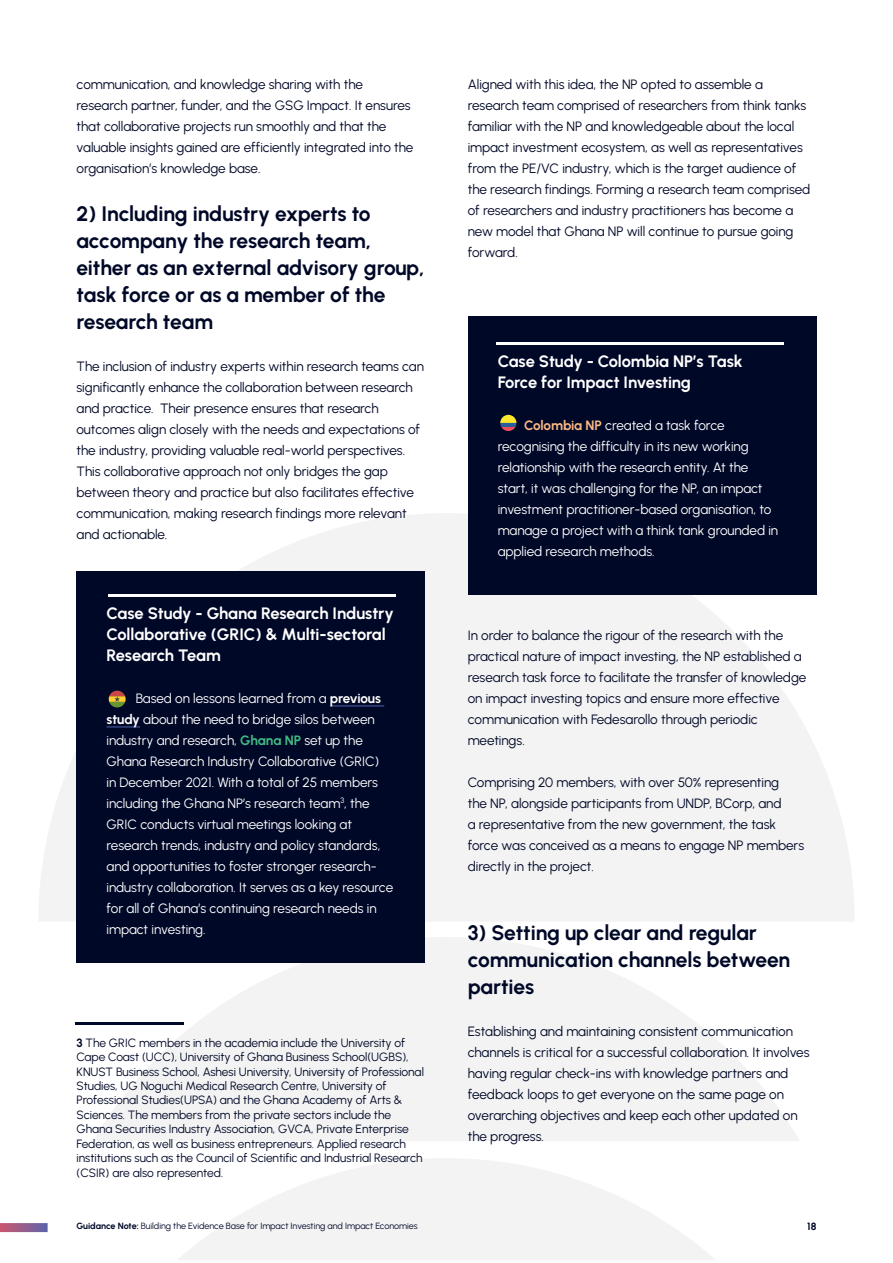
<style>
.page{position:relative;width:893px;height:1263px;background:#fff}
.page>*{position:absolute;margin:0;border:0;box-sizing:border-box;transform-origin:0 0}
.t1{font:700 21px/27px "Urbanist";letter-spacing:-.01em;color:#000827}
.t2{font:700 16.5px/21px "Urbanist";letter-spacing:-.01em;color:#fff}
.t3{font:13.5px/21px "Urbanist";letter-spacing:-.005em;color:#000827}
.t4{font:13.5px/21px "Urbanist";letter-spacing:-.005em;color:#fff}
.t5{font:12px/14.4px "Urbanist";letter-spacing:-.005em;color:#000827}
.t6{font:700 10.5px "Urbanist";color:#000827}
.t7{font:9px "Urbanist";letter-spacing:-.005em;color:#000827}
.s1{font-weight:700}
.s2{font-weight:700;color:#42ba85}
.s3{color:#000827}
.s4{font-weight:700;color:#fbb885}
</style>
<div class="page">
<svg style="left:39px;top:513px;width:815px;height:409px;fill:#f3f3f3"></svg>
<svg style="left:93px;top:937px;width:706px;height:204px;fill:#f3f3f3"></svg>
<svg style="left:178px;top:1159px;width:537px;height:101px;fill:#f3f3f3"></svg>
<div style="left:468px;top:316px;width:348px;height:278px;background:#000827"></div>
<div style="left:77px;top:572px;width:348px;height:391px;background:#000827"></div>
<hr style="left:330px;top:706px;width:54px;height:1px;background:#5364ae">
<hr style="left:107px;top:727px;width:33px;height:1px;background:#5364ae">
<svg style="left:109px;top:691px;width:17px;height:16px"></svg>
<hr style="left:496px;top:342px;width:287px;height:2px;background:#fff">
<svg style="left:500px;top:415px;width:16px;height:16px"></svg>
<hr style="left:108px;top:594px;width:287px;height:3px;background:#fff">
<hr style="left:75px;top:1022px;width:109px;height:2px;background:#000827">
<svg style="left:0;top:1223px;width:48px;height:9px"></svg>
<p class="t3" style="left:77px;top:74px;width:338px">communication, and knowledge sharing with the research partner, funder, and the GSG Impact. It ensures that collaborative projects run smoothly and that the valuable insights gained are efficiently integrated into the organisation’s knowledge base.</p>
<h1 class="t1" style="left:77px;top:200px;width:349px">2) Including industry experts to accompany the research team, either as an external advisory group, task force or as a member of the research team</h1>
<p class="t3" style="left:77px;top:356px;width:349px">The inclusion of industry experts within research teams can significantly enhance the collaboration between research and practice. Their presence ensures that research outcomes align closely with the needs and expectations of the industry, providing valuable real-world perspectives.<br>This collaborative approach not only bridges the gap between theory and practice but also facilitates effective communication, making research findings more relevant and actionable.</p>
<p class="t2" style="left:107px;top:602px;width:289px">Case Study - Ghana Research Industry<br>Collaborative (GRIC) &amp; Multi-sectoral<br>Research Team</p>
<p class="t4" style="left:107px;top:687px;width:288px;text-indent:29px">Based on lessons learned from a <span class="s1">previous study</span> about the need to bridge silos between industry and research, <span class="s2">Ghana NP</span> set up the Ghana Research Industry Collaborative (GRIC)<br>in December 2021. With a total of 25 members including the Ghana NP’s research team<sup>3</sup>, the GRIC conducts virtual meetings looking at research trends, industry and policy standards, and opportunities to foster stronger research&shy;industry collaboration. It serves as a key resource for all of Ghana’s continuing research needs in impact investing.</p>
<p class="t5" style="left:77px;top:1035px;width:349px"><span class="s1">3</span> The GRIC members in the academia include the University of Cape Coast (UCC), University of Ghana Business School(UGBS), KNUST Business School, Ashesi University, University of Professional Studies, UG Noguchi Medical Research Centre, University of Professional Studies(UPSA) and the Ghana Academy of Arts &amp; Sciences. The members from the private sectors include the Ghana Securities Industry Association, GVCA, Private Enterprise Federation, as well as business entrepreneurs. Applied research institutions such as the Council of Scientific and Industrial Research (CSIR) are also represented.</p>
<p class="t3" style="left:468px;top:74px;width:344px">Aligned with this idea, the NP opted to assemble a research team comprised of researchers from think tanks familiar with the NP and knowledgeable about the local impact investment ecosystem, as well as representatives from the PE/VC industry, which is the target audience of the research findings. Forming a research team comprised of researchers and industry practitioners has become a new model that Ghana NP will continue to pursue going forward.</p>
<p class="t2" style="left:498px;top:350px;width:246px">Case Study - Colombia NP’s Task<br>Force for Impact Investing</p>
<p class="t4" style="left:498px;top:414px;width:282px"><span class="s3">The</span> <span class="s4">Colombia NP</span> created a task force recognising the difficulty in its new working relationship with the research entity. At the start, it was challenging for the NP, an impact investment practitioner-based organisation, to manage a project with a think tank grounded in applied research methods.</p>
<p class="t3" style="left:468px;top:624px;width:340px">In order to balance the rigour of the research with the practical nature of impact investing, the NP established a research task force to facilitate the transfer of knowledge on impact investing topics and ensure more effective communication with Fedesarollo through periodic meetings.</p>
<p class="t3" style="left:468px;top:771px;width:338px">Comprising 20 members, with over 50% representing<br>the NP, alongside participants from UNDP, BCorp, and<br>a representative from the new government, the task force was conceived as a means to engage NP members directly in the project.</p>
<h1 class="t1" style="left:468px;top:918px;width:324px">3) Setting up clear and regular communication channels between parties</h1>
<p class="t3" style="left:468px;top:1020px;width:343px">Establishing and maintaining consistent communication channels is critical for a successful collaboration. It involves having regular check-ins with knowledge partners and feedback loops to get everyone on the same page on overarching objectives and keep each other updated on the progress.</p>
<p class="t7" style="left:77px;top:1220px;width:343px"><span class="s1">Guidance Note:</span> Building the Evidence Base for Impact Investing and Impact Economies</p>
<p class="t6" style="left:807px;top:1219px;width:11px">18</p>
</div>
